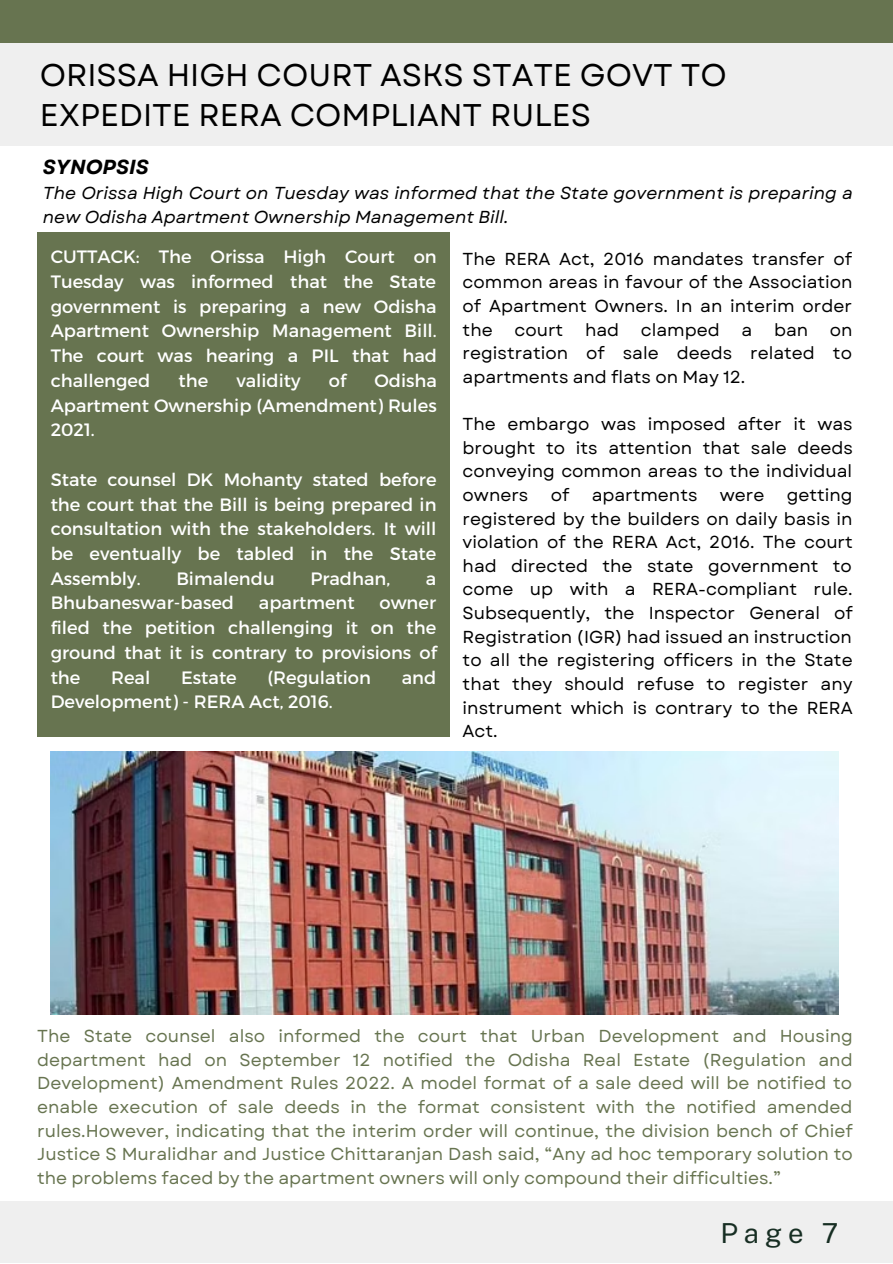
<style>
.page{position:relative;width:893px;height:1264px;background:#fff}
.page>*{position:absolute;margin:0;border:0;box-sizing:border-box;transform-origin:0 0}
.t1{font:31.35px/40.5px "Garet";color:#000}
.t2{font:27.45px "Public Sans";color:#172e23}
.t3{font:italic 700 20.25px "Garet";color:#000}
.t4{font:17.85px/24.8px "Montserrat";color:#fff;text-align:justify}
.t5{font:17.25px/23.5px "Garet";color:#000;text-align:justify}
.t6{font:17.25px/23.5px "Garet";color:#677450;text-align:justify}
.t7{font:italic 17.25px/23.5px "Garet";color:#000}
</style>
<div class="page">
<div style="left:37px;top:232px;width:413px;height:505px;background:#677450"></div>
<div style="left:0;top:35px;width:892px;height:110px;background:#efefef"></div>
<div style="left:0;top:0;width:892px;height:43px;background:#677450"></div>
<div style="left:0;top:1201px;width:892px;height:61px;background:#efefef"></div>
<img style="left:51px;top:751px;width:787px;height:263px">
<h1 class="t1" style="left:40px;top:54px;width:688px">ORISSA HIGH COURT ASKS STATE GOVT TO<br>EXPEDITE RERA COMPLIANT RULES</h1>
<p class="t3" style="left:43px;top:152px;width:107px">SYNOPSIS</p>
<p class="t7" style="left:43px;top:181px;width:811px">The Orissa High Court on Tuesday was informed that the State government is preparing a new Odisha Apartment Ownership Management Bill.</p>
<p class="t4" style="left:51px;top:243px;width:388px">CUTTACK: The Orissa High Court on Tuesday was informed that the State government is preparing a new Odisha Apartment Ownership Management Bill.<br>The court was hearing a PIL that had challenged</p>
<p class="t5" style="left:462px;top:247px;width:391px">The RERA Act, 2016 mandates transfer of common areas in favour of the Association of Apartment Owners. In an interim order the</p>
<p class="t5" style="left:514px;top:318px;width:50px">court</p>
<p class="t5" style="left:585px;top:318px;width:36px">had</p>
<p class="t5" style="left:641px;top:318px;width:80px">clamped</p>
<p class="t5" style="left:741px;top:318px;width:12px">a</p>
<p class="t5" style="left:774px;top:318px;width:36px">ban</p>
<p class="t5" style="left:462px;top:318px;width:391px;text-indent:367px">on registration of sale deeds related to apartments and flats on May 12.</p>
<p class="t5" style="left:462px;top:412px;width:392px">The embargo was imposed after it was brought to its attention that sale deeds conveying common areas to the individual owners</p>
<p class="t4" style="left:51px;top:367px;width:388px;text-indent:324px">Odisha Apartment Ownership (Amendment) Rules 2021.</p>
<p class="t4" style="left:51px;top:466px;width:387px">State counsel DK Mohanty stated before the court that the Bill is being prepared in consultation with the stakeholders. It will be eventually be tabled in the State Assembly.</p>
<p class="t4" style="left:178px;top:367px;width:31px">the</p>
<p class="t4" style="left:236px;top:367px;width:66px">validity</p>
<p class="t4" style="left:329px;top:367px;width:19px">of</p>
<p class="t5" style="left:550px;top:483px;width:20px">of</p>
<p class="t5" style="left:591px;top:483px;width:107px">apartments</p>
<p class="t5" style="left:719px;top:483px;width:46px">were</p>
<p class="t5" style="left:462px;top:483px;width:392px;text-indent:324px">getting registered by the builders on daily basis in violation of the RERA Act, 2016. The court had directed the state government to come up with a RERA-compliant rule.<br>Subsequently, the Inspector General of Registration (IGR) had issued an instruction to all the registering officers in the State that they should refuse to register any instrument which is contrary to the RERA Act.</p>
<p class="t4" style="left:176px;top:565px;width:100px">Bimalendu</p>
<p class="t4" style="left:310px;top:565px;width:81px">Pradhan,</p>
<p class="t4" style="left:426px;top:565px;width:12px">a</p>
<p class="t4" style="left:51px;top:590px;width:185px">Bhubaneswar-based</p>
<p class="t4" style="left:259px;top:590px;width:97px">apartment</p>
<p class="t4" style="left:51px;top:590px;width:387px;text-indent:329px">owner filed the petition challenging it on the ground that it is contrary to provisions of the</p>
<p class="t4" style="left:111px;top:664px;width:41px">Real</p>
<p class="t4" style="left:181px;top:664px;width:57px">Estate</p>
<p class="t4" style="left:267px;top:664px;width:105px">(Regulation</p>
<p class="t4" style="left:401px;top:664px;width:36px">and</p>
<p class="t4" style="left:51px;top:688px;width:283px">Development) - RERA Act, 2016.</p>
<p class="t6" style="left:37px;top:1024px;width:817px">The State counsel also informed the court that Urban Development and Housing department had on September 12 notified the Odisha Real Estate (Regulation and Development) Amendment Rules 2022. A model format of a sale deed will be notified to enable execution of sale deeds in the format consistent with the notified amended rules.However, indicating that the interim order will continue, the division bench of Chief Justice S Muralidhar and Justice Chittaranjan Dash said, “Any ad hoc temporary solution to the problems faced by the apartment owners will only compound their difficulties.”</p>
<h2 class="t2" style="left:720px;top:1216px;width:119px">Page 7</h2>
</div>
